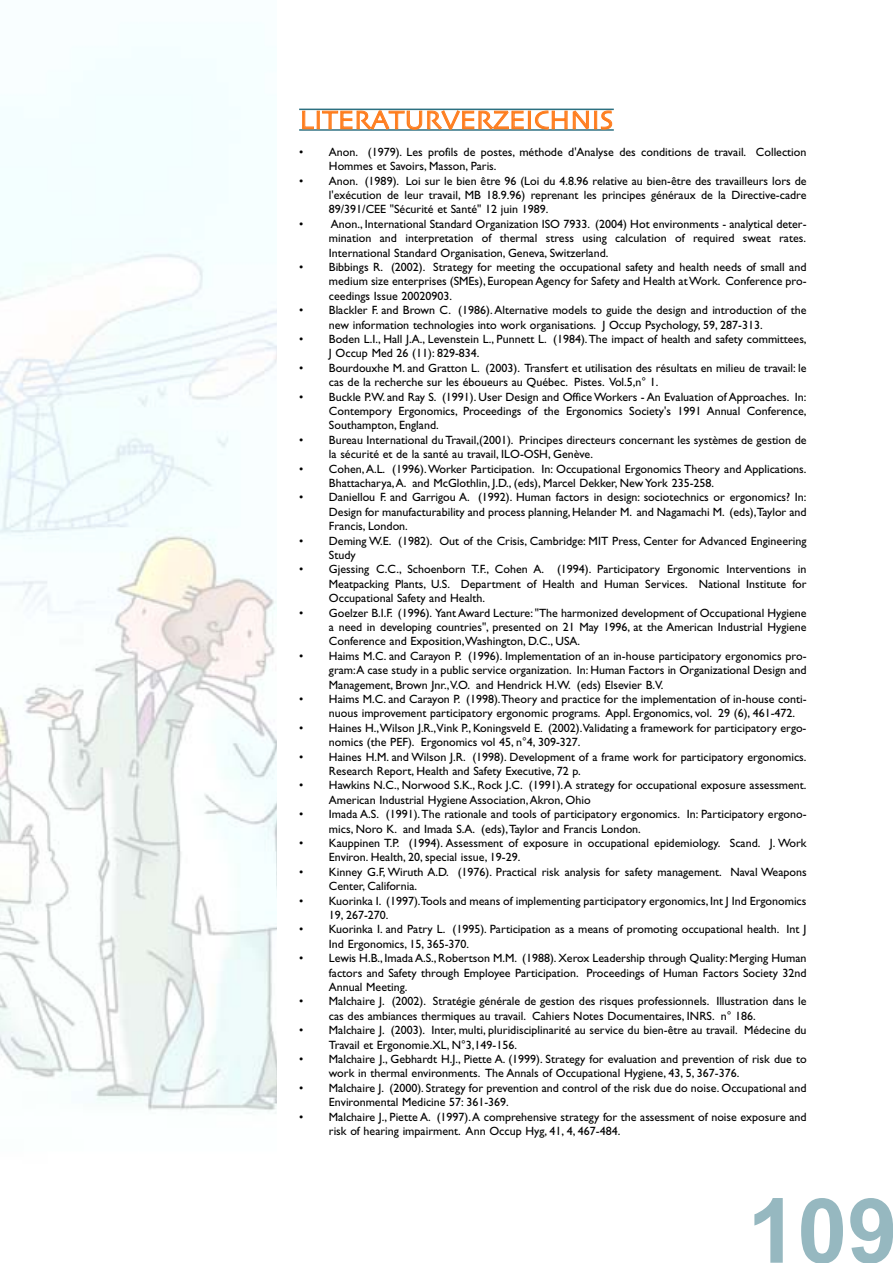
<style>
.page{position:relative;width:893px;height:1263px;background:#fff}
.page>*{position:absolute;margin:0;border:0;box-sizing:border-box;transform-origin:0 0}
.t1{font:700 90px "Arial";color:#96b8c0}
.t2{font:27px "Skia";color:#fe7d1e}
.t3{font:12px/14.4px "Gill Sans";color:#000}
</style>
<div class="page">
<hr style="left:299px;top:109px;width:315px;height:1px;background:#2d7081">
<hr style="left:299px;top:129px;width:315px;height:2px;background:#2d7081">
<img style="left:0;top:47px;width:276px;height:1067px">
<h2 class="t2" style="left:300px;top:104px;width:315px">LITERATURVERZEICHNIS</h2>
<p class="t3" style="left:329px;top:146px;width:479px;text-indent:-30px">• Anon. (1979). Les profils de postes, méthode d'Analyse des conditions de travail. Collection<br>Hommes et Savoirs, Masson, Paris.</p>
<p class="t3" style="left:329px;top:174px;width:479px;text-align:justify;text-indent:-30px">• Anon. (1989). Loi sur le bien être 96 (Loi du 4.8.96 relative au bien-être des travailleurs lors de l'exécution de leur travail, MB 18.9.96) reprenant les principes généraux de la Directive-cadre 89/391/CEE "Sécurité et Santé" 12 juin 1989.</p>
<p class="t3" style="left:329px;top:218px;width:479px;text-align:justify;text-indent:-30px">• Anon., International Standard Organization ISO 7933. (2004) Hot environments - analytical deter&shy;mination and interpretation of thermal stress using calculation of required sweat rates.<br>International Standard Organisation, Geneva, Switzerland.</p>
<p class="t3" style="left:329px;top:261px;width:479px;text-align:justify;text-indent:-30px">• Bibbings R. (2002). Strategy for meeting the occupational safety and health needs of small and medium size enterprises (SMEs), European Agency for Safety and Health at Work. Conference pro&shy;ceedings Issue 20020903.</p>
<p class="t3" style="left:329px;top:304px;width:479px;text-indent:-30px">• Blackler F. and Brown C. (1986). Alternative models to guide the design and introduction of the new information technologies into work organisations. J Occup Psychology, 59, 287-313.</p>
<p class="t3" style="left:329px;top:333px;width:479px;text-indent:-30px">• Boden L.I., Hall J.A., Levenstein L., Punnett L. (1984).The impact of health and safety committees,<br>J Occup Med 26 (11): 829-834.</p>
<p class="t3" style="left:329px;top:362px;width:479px;text-indent:-30px">• Bourdouxhe M. and Gratton L. (2003). Transfert et utilisation des résultats en milieu de travail: le cas de la recherche sur les éboueurs au Québec. Pistes. Vol.5,n° 1.</p>
<p class="t3" style="left:329px;top:390px;width:479px;text-align:justify;text-indent:-30px">• Buckle P.W. and Ray S. (1991). User Design and Office Workers - An Evaluation of Approaches. In:<br>Contempory Ergonomics, Proceedings of the Ergonomics Society's 1991 Annual Conference, Southampton, England.</p>
<p class="t3" style="left:329px;top:434px;width:479px;text-indent:-30px">• Bureau International du Travail,(2001). Principes directeurs concernant les systèmes de gestion de la sécurité et de la santé au travail, ILO-OSH, Genève.</p>
<p class="t3" style="left:329px;top:462px;width:479px;text-indent:-30px">• Cohen, A.L. (1996).Worker Participation. In: Occupational Ergonomics Theory and Applications.<br>Bhattacharya,A. and McGlothlin, J.D., (eds), Marcel Dekker, New York 235-258.</p>
<p class="t3" style="left:329px;top:491px;width:479px;text-align:justify;text-indent:-30px">• Daniellou F. and Garrigou A. (1992). Human factors in design: sociotechnics or ergonomics? In:<br>Design for manufacturability and process planning, Helander M. and Nagamachi M. (eds),Taylor and Francis, London.</p>
<p class="t3" style="left:329px;top:534px;width:479px;text-indent:-30px">• Deming W.E. (1982). Out of the Crisis, Cambridge: MIT Press, Center for Advanced Engineering<br>Study</p>
<p class="t3" style="left:329px;top:563px;width:479px;text-align:justify;text-indent:-30px">• Gjessing C.C., Schoenborn T.F., Cohen A. (1994). Participatory Ergonomic Interventions in Meatpacking Plants, U.S. Department of Health and Human Services. National Institute for Occupational Safety and Health.</p>
<p class="t3" style="left:329px;top:606px;width:479px;text-align:justify;text-indent:-30px">• Goelzer B.I.F. (1996). Yant Award Lecture: "The harmonized development of Occupational Hygiene a need in developing countries", presented on 21 May 1996, at the American Industrial Hygiene Conference and Exposition,Washington, D.C., USA.</p>
<p class="t3" style="left:329px;top:650px;width:479px;text-align:justify;text-indent:-30px">• Haims M.C. and Carayon P. (1996). Implementation of an in-house participatory ergonomics pro&shy;gram:A case study in a public service organization. In: Human Factors in Organizational Design and Management, Brown Jnr.,V.O. and Hendrick H.W. (eds) Elsevier B.V.</p>
<p class="t3" style="left:329px;top:693px;width:479px;text-indent:-30px">• Haims M.C. and Carayon P. (1998).Theory and practice for the implementation of in-house conti&shy;nuous improvement participatory ergonomic programs. Appl. Ergonomics, vol. 29 (6), 461-472.</p>
<p class="t3" style="left:329px;top:722px;width:479px;text-indent:-30px">• Haines H.,Wilson J.R.,Vink P., Koningsveld E. (2002).Validating a framework for participatory ergo&shy;nomics (the PEF). Ergonomics vol 45, n°4, 309-327.</p>
<p class="t3" style="left:329px;top:750px;width:479px;text-indent:-30px">• Haines H.M. and Wilson J.R. (1998). Development of a frame work for participatory ergonomics.<br>Research Report, Health and Safety Executive, 72 p.</p>
<p class="t3" style="left:329px;top:779px;width:479px;text-indent:-30px">• Hawkins N.C., Norwood S.K., Rock J.C. (1991).A strategy for occupational exposure assessment.<br>American Industrial Hygiene Association,Akron, Ohio</p>
<p class="t3" style="left:329px;top:808px;width:479px;text-indent:-30px">• Imada A.S. (1991).The rationale and tools of participatory ergonomics. In: Participatory ergono&shy;mics, Noro K. and Imada S.A. (eds),Taylor and Francis London.</p>
<p class="t3" style="left:329px;top:837px;width:479px;text-indent:-30px">• Kauppinen T.P. (1994). Assessment of exposure in occupational epidemiology. Scand. J. Work<br>Environ. Health, 20, special issue, 19-29.</p>
<p class="t3" style="left:329px;top:866px;width:479px;text-indent:-30px">• Kinney G.F, Wiruth A.D. (1976). Practical risk analysis for safety management. Naval Weapons<br>Center, California.</p>
<p class="t3" style="left:329px;top:894px;width:479px;text-indent:-30px">• Kuorinka I. (1997).Tools and means of implementing participatory ergonomics, Int J Ind Ergonomics<br>19, 267-270.</p>
<p class="t3" style="left:329px;top:923px;width:479px;text-indent:-30px">• Kuorinka I. and Patry L. (1995). Participation as a means of promoting occupational health. Int J<br>Ind Ergonomics, 15, 365-370.</p>
<p class="t3" style="left:329px;top:952px;width:479px;text-align:justify;text-indent:-30px">• Lewis H.B., Imada A.S., Robertson M.M. (1988). Xerox Leadership through Quality: Merging Human factors and Safety through Employee Participation. Proceedings of Human Factors Society 32nd Annual Meeting.</p>
<p class="t3" style="left:329px;top:995px;width:479px;text-indent:-30px">• Malchaire J. (2002). Stratégie générale de gestion des risques professionnels. Illustration dans le cas des ambiances thermiques au travail. Cahiers Notes Documentaires, INRS. n° 186.</p>
<p class="t3" style="left:329px;top:1024px;width:479px;text-indent:-30px">• Malchaire J. (2003). Inter, multi, pluridisciplinarité au service du bien-être au travail. Médecine du<br>Travail et Ergonomie.XL, N°3,149-156.</p>
<p class="t3" style="left:329px;top:1053px;width:479px;text-indent:-30px">• Malchaire J., Gebhardt H.J., Piette A. (1999). Strategy for evaluation and prevention of risk due to work in thermal environments. The Annals of Occupational Hygiene, 43, 5, 367-376.</p>
<p class="t3" style="left:329px;top:1082px;width:479px;text-indent:-30px">• Malchaire J. (2000). Strategy for prevention and control of the risk due do noise. Occupational and<br>Environmental Medicine 57: 361-369.</p>
<p class="t3" style="left:329px;top:1110px;width:479px;text-indent:-30px">• Malchaire J., Piette A. (1997).A comprehensive strategy for the assessment of noise exposure and risk of hearing impairment. Ann Occup Hyg, 41, 4, 467-484.</p>
<h1 class="t1" style="left:747px;top:1179px;width:152px">109</h1>
</div>
